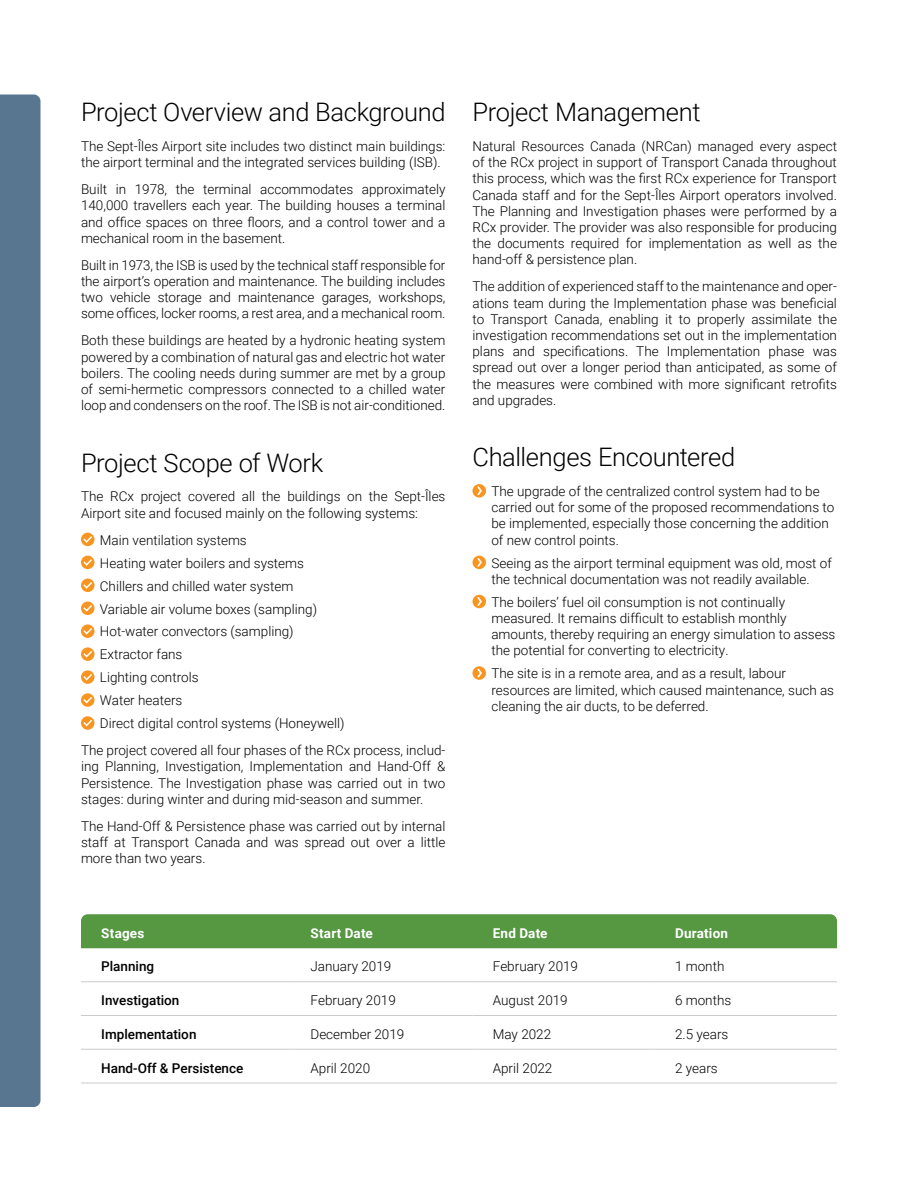
<style>
.page{position:relative;width:918px;height:1188px;background:#fff}
.page>*{position:absolute;margin:0;border:0;box-sizing:border-box;transform-origin:0 0}
.t1{font:300 25.5px "Roboto";letter-spacing:-.015em;color:#000}
.t2{font:300 13.5px/16.2px "Roboto";color:#000;text-align:justify}
.t3{font:500 13.5px "Roboto";color:#000}
.t4{font:700 13.5px "Roboto";letter-spacing:.015em;color:#fff}
</style>
<div class="page">
<svg style="left:81px;top:533px;width:13px;height:13px"></svg>
<svg style="left:82px;top:535px;width:12px;height:9px"></svg>
<svg style="left:81px;top:556px;width:13px;height:13px"></svg>
<svg style="left:82px;top:557px;width:12px;height:10px"></svg>
<svg style="left:81px;top:579px;width:13px;height:13px"></svg>
<svg style="left:82px;top:580px;width:12px;height:10px"></svg>
<svg style="left:81px;top:602px;width:13px;height:13px"></svg>
<svg style="left:82px;top:603px;width:12px;height:10px"></svg>
<svg style="left:81px;top:624px;width:13px;height:14px"></svg>
<svg style="left:82px;top:626px;width:12px;height:10px"></svg>
<svg style="left:81px;top:647px;width:13px;height:14px"></svg>
<svg style="left:82px;top:649px;width:12px;height:10px"></svg>
<svg style="left:81px;top:670px;width:13px;height:14px"></svg>
<svg style="left:82px;top:672px;width:12px;height:10px"></svg>
<svg style="left:81px;top:693px;width:13px;height:14px"></svg>
<svg style="left:82px;top:695px;width:12px;height:10px"></svg>
<svg style="left:81px;top:716px;width:13px;height:14px"></svg>
<svg style="left:82px;top:718px;width:12px;height:10px"></svg>
<div style="left:472px;top:484px;width:14px;height:14px;background:#f89521;border-radius:50%"></div>
<svg style="left:477px;top:487px;width:5px;height:8px"></svg>
<div style="left:472px;top:556px;width:14px;height:13px;background:#f89521;border-radius:50%"></div>
<svg style="left:477px;top:558px;width:5px;height:9px"></svg>
<div style="left:472px;top:595px;width:14px;height:13px;background:#f89521;border-radius:50%"></div>
<svg style="left:477px;top:597px;width:5px;height:9px"></svg>
<svg style="left:472px;top:666px;width:14px;height:14px"></svg>
<svg style="left:477px;top:669px;width:5px;height:8px"></svg>
<div style="left:0;top:94px;width:40px;height:1013px;background:#587690"></div>
<div style="left:81px;top:914px;width:756px;height:34px;background:#569742"></div>
<hr style="left:81px;top:981px;width:209px;height:1px;background:#cbcbcb">
<hr style="left:290px;top:981px;width:182px;height:1px;background:#cbcbcb">
<hr style="left:472px;top:981px;width:183px;height:1px;background:#cbcbcb">
<hr style="left:655px;top:981px;width:182px;height:1px;background:#cbcbcb">
<hr style="left:81px;top:1015px;width:209px;height:1px;background:#cbcbcb">
<hr style="left:290px;top:1015px;width:182px;height:1px;background:#cbcbcb">
<hr style="left:472px;top:1015px;width:183px;height:1px;background:#cbcbcb">
<hr style="left:655px;top:1015px;width:182px;height:1px;background:#cbcbcb">
<hr style="left:81px;top:1049px;width:209px;height:1px;background:#cbcbcb">
<hr style="left:290px;top:1049px;width:182px;height:1px;background:#cbcbcb">
<hr style="left:472px;top:1049px;width:183px;height:1px;background:#cbcbcb">
<hr style="left:655px;top:1049px;width:182px;height:1px;background:#cbcbcb">
<hr style="left:81px;top:1083px;width:209px;height:1px;background:#cbcbcb">
<hr style="left:290px;top:1083px;width:182px;height:1px;background:#cbcbcb">
<hr style="left:472px;top:1083px;width:183px;height:1px;background:#cbcbcb">
<hr style="left:655px;top:1083px;width:182px;height:1px;background:#cbcbcb">
<h2 class="t1" style="left:81px;top:94px;width:366px">Project Overview and Background</h2>
<p class="t2" style="left:81px;top:138px;width:366px">The Sept-Îles Airport site includes two distinct main buildings: the airport terminal and the integrated services building (ISB).</p>
<p class="t2" style="left:81px;top:181px;width:366px">Built in 1978, the terminal accommodates approximately 140,000 travellers each year. The building houses a terminal and office spaces on three floors, and a control tower and a mechanical room in the basement.</p>
<p class="t2" style="left:81px;top:256px;width:366px">Built in 1973, the ISB is used by the technical staff responsible for the airport’s operation and maintenance. The building includes two vehicle storage and maintenance garages, workshops, some offices, locker rooms, a rest area, and a mechanical room.</p>
<p class="t2" style="left:81px;top:332px;width:366px">Both these buildings are heated by a hydronic heating system powered by a combination of natural gas and electric hot water boilers. The cooling needs during summer are met by a group of semi-hermetic compressors connected to a chilled water loop and condensers on the roof. The ISB is not air-conditioned.</p>
<h2 class="t1" style="left:81px;top:445px;width:244px">Project Scope of Work</h2>
<p class="t2" style="left:81px;top:488px;width:366px">The RCx project covered all the buildings on the Sept-Îles<br>Airport site and focused mainly on the following systems:</p>
<p class="t2" style="left:100px;top:531px;width:148px">Main ventilation systems</p>
<p class="t2" style="left:100px;top:554px;width:206px">Heating water boilers and systems</p>
<p class="t2" style="left:100px;top:577px;width:195px">Chillers and chilled water system</p>
<p class="t2" style="left:100px;top:600px;width:219px">Variable air volume boxes (sampling)</p>
<p class="t2" style="left:100px;top:623px;width:195px">Hot-water convectors (sampling)</p>
<p class="t2" style="left:100px;top:646px;width:84px">Extractor fans</p>
<p class="t2" style="left:100px;top:669px;width:100px">Lighting controls</p>
<p class="t2" style="left:100px;top:692px;width:84px">Water heaters</p>
<p class="t2" style="left:100px;top:715px;width:246px">Direct digital control systems (Honeywell)</p>
<p class="t2" style="left:81px;top:742px;width:366px">The project covered all four phases of the RCx process, includ&shy;ing Planning, Investigation, Implementation and Hand-Off &amp; Persistence. The Investigation phase was carried out in two stages: during winter and during mid-season and summer.</p>
<p class="t2" style="left:81px;top:817px;width:366px">The Hand-Off &amp; Persistence phase was carried out by internal staff at Transport Canada and was spread out over a little more than two years.</p>
<h2 class="t1" style="left:472px;top:94px;width:230px">Project Management</h2>
<p class="t2" style="left:472px;top:138px;width:366px">Natural Resources Canada (NRCan) managed every aspect of the RCx project in support of Transport Canada throughout this process, which was the first RCx experience for Transport Canada staff and for the Sept-Îles Airport operators involved.<br>The Planning and Investigation phases were performed by a RCx provider. The provider was also responsible for producing the documents required for implementation as well as the hand-off &amp; persistence plan.</p>
<p class="t2" style="left:472px;top:278px;width:366px">The addition of experienced staff to the maintenance and oper&shy;ations team during the Implementation phase was beneficial to Transport Canada, enabling it to properly assimilate the investigation recommendations set out in the implementation plans and specifications. The Implementation phase was spread out over a longer period than anticipated, as some of the measures were combined with more significant retrofits and upgrades.</p>
<h2 class="t1" style="left:472px;top:439px;width:264px">Challenges Encountered</h2>
<p class="t2" style="left:491px;top:483px;width:344px;text-align:left">The upgrade of the centralized control system had to be carried out for some of the proposed recommendations to be implemented, especially those concerning the addition of new control points.</p>
<p class="t2" style="left:491px;top:554px;width:342px">Seeing as the airport terminal equipment was old, most of the technical documentation was not readily available.</p>
<p class="t2" style="left:491px;top:593px;width:346px;text-align:left">The boilers’ fuel oil consumption is not continually measured. It remains difficult to establish monthly amounts, thereby requiring an energy simulation to assess the potential for converting to electricity.</p>
<p class="t2" style="left:491px;top:665px;width:344px;text-align:left">The site is in a remote area, and as a result, labour resources are limited, which caused maintenance, such as cleaning the air ducts, to be deferred.</p>
<p class="t4" style="left:101px;top:923px;width:45px">Stages</p>
<p class="t4" style="left:310px;top:923px;width:64px">Start Date</p>
<p class="t4" style="left:493px;top:923px;width:56px">End Date</p>
<p class="t4" style="left:675px;top:923px;width:55px">Duration</p>
<p class="t3" style="left:101px;top:957px;width:54px">Planning</p>
<p class="t2" style="left:310px;top:958px;width:82px">January 2019</p>
<p class="t2" style="left:493px;top:958px;width:87px">February 2019</p>
<p class="t2" style="left:675px;top:958px;width:51px">1 month</p>
<p class="t3" style="left:101px;top:991px;width:80px">Investigation</p>
<p class="t2" style="left:310px;top:992px;width:87px">February 2019</p>
<p class="t2" style="left:493px;top:992px;width:77px">August 2019</p>
<p class="t2" style="left:675px;top:992px;width:58px">6 months</p>
<p class="t3" style="left:101px;top:1025px;width:97px">Implementation</p>
<p class="t2" style="left:310px;top:1025px;width:95px">December 2019</p>
<p class="t2" style="left:493px;top:1025px;width:60px">May 2022</p>
<p class="t2" style="left:675px;top:1025px;width:55px">2.5 years</p>
<p class="t3" style="left:101px;top:1058px;width:144px">Hand-Off &amp; Persistence</p>
<p class="t2" style="left:310px;top:1059px;width:61px">April 2020</p>
<p class="t2" style="left:493px;top:1059px;width:61px">April 2022</p>
<p class="t2" style="left:675px;top:1059px;width:44px">2 years</p>
</div>
